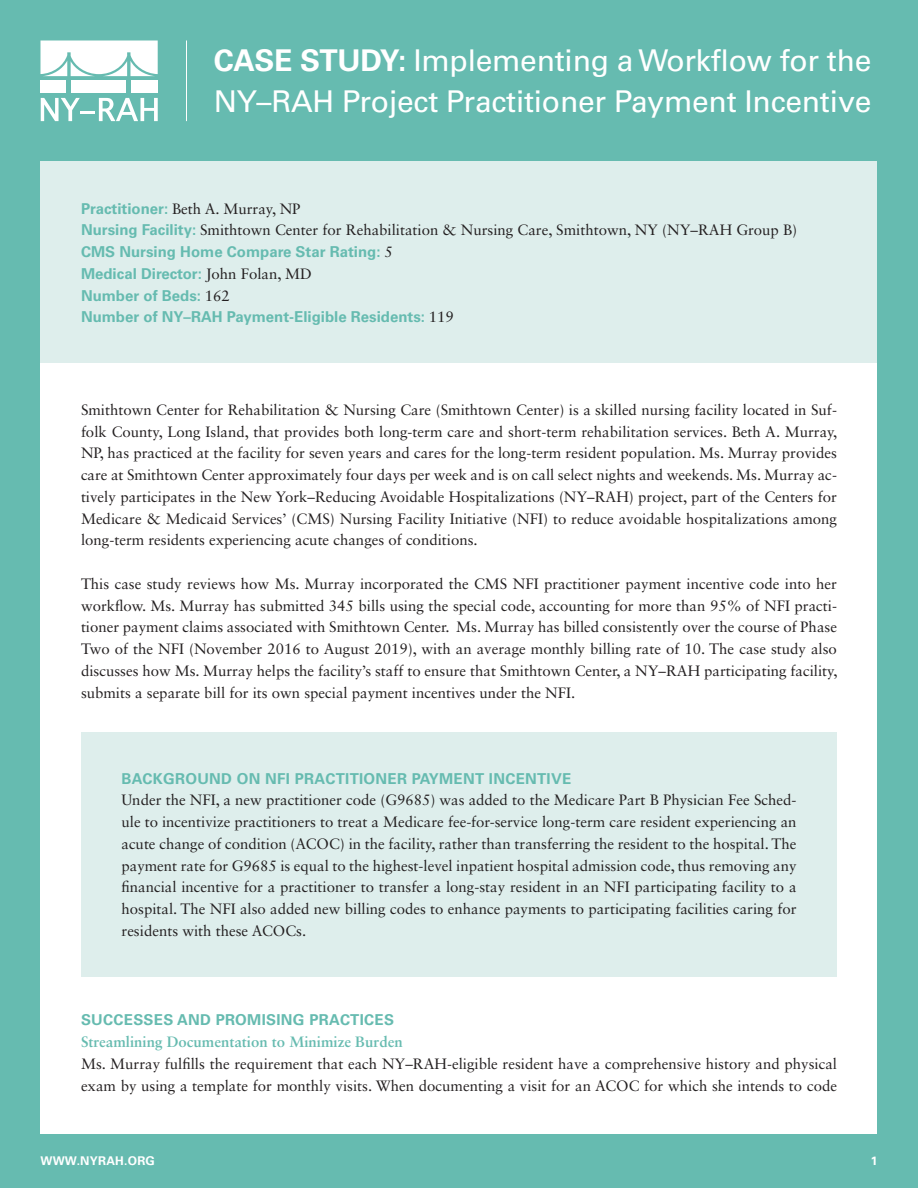
<style>
.page{position:relative;width:918px;height:1188px;background:#66bbb0}
.page>*{position:absolute;margin:0;border:0;box-sizing:border-box;transform-origin:0 0}
.t1{font:30px/40.5px "Univers LT Std";letter-spacing:-.01em;color:#fff}
.t2{font:15px/21.8px "Sabon LT Std";color:#231f20;text-align:justify}
.t3{font:700 15px "Univers LT Std";color:#66bbb0}
.t4{font:700 15px "Univers LT Std";letter-spacing:.02em;color:#66bbb0}
.t5{font:700 15px "Sabon LT Std";color:#66bbb0}
.t6{font:700 12px "Univers LT Std";letter-spacing:.02em;color:#fff}
.s1{font-weight:700}
.s2{font-family:"Univers LT Std";font-weight:700;color:#66bbb0}
.s3{font-family:"Sabon LT Std";font-weight:400;color:#231f20}
</style>
<div class="page">
<div style="left:40px;top:299px;width:838px;height:835px;background:#fff"></div>
<hr style="left:186px;top:40px;width:1px;height:81px;background:#fff">
<svg style="left:41px;top:98px;width:39px;height:23px"></svg>
<hr style="left:81px;top:111px;width:14px;height:3px;background:#fff">
<svg style="left:99px;top:98px;width:59px;height:23px"></svg>
<div style="left:72px;top:81px;width:54px;height:12px;background:#fff"></div>
<div style="left:41px;top:81px;width:25px;height:12px;background:#fff"></div>
<div style="left:132px;top:81px;width:26px;height:12px;background:#fff"></div>
<svg style="left:40px;top:40px;width:118px;height:36px;background:#ebf6f4"></svg>
<div style="left:40px;top:162px;width:838px;height:201px;background:#deeeec"></div>
<div style="left:81px;top:732px;width:756px;height:244px;background:#deeeec"></div>
<p class="t1" style="left:214px;top:41px;width:659px"><span class="s1">CASE STUDY:</span> Implementing a Workflow for the<br>NY–RAH Project Practitioner Payment Incentive</p>
<p class="t2" style="left:81px;top:197px;width:221px"><span class="s2">Practitioner:</span> Beth A. Murray, NP</p>
<p class="t2" style="left:81px;top:219px;width:718px"><span class="s2">Nursing Facility:</span> Smithtown Center for Rehabilitation &amp; Nursing Care, Smithtown, NY (NY–RAH Group B)</p>
<p class="t3" style="left:81px;top:243px;width:313px">CMS Nursing Home Compare Star Rating: <span class="s3">5</span></p>
<p class="t3" style="left:81px;top:265px;width:232px">Medical Director: <span class="s3">John Folan, MD</span></p>
<p class="t3" style="left:81px;top:287px;width:150px">Number of Beds: <span class="s3">162</span></p>
<p class="t3" style="left:81px;top:308px;width:374px">Number of NY–RAH Payment-Eligible Residents: <span class="s3">119</span></p>
<p class="t2" style="left:81px;top:399px;width:758px">Smithtown Center for Rehabilitation &amp; Nursing Care (Smithtown Center) is a skilled nursing facility located in Suf&shy;folk County, Long Island, that provides both long-term care and short-term rehabilitation services. Beth A. Murray, NP, has practiced at the facility for seven years and cares for the long-term resident population. Ms. Murray provides care at Smithtown Center approximately four days per week and is on call select nights and weekends. Ms. Murray ac&shy;tively participates in the New York–Reducing Avoidable Hospitalizations (NY–RAH) project, part of the Centers for Medicare &amp; Medicaid Services’ (CMS) Nursing Facility Initiative (NFI) to reduce avoidable hospitalizations among long-term residents experiencing acute changes of conditions.</p>
<p class="t2" style="left:81px;top:573px;width:758px">This case study reviews how Ms. Murray incorporated the CMS NFI practitioner payment incentive code into her workflow. Ms. Murray has submitted 345 bills using the special code, accounting for more than 95% of NFI practi&shy;tioner payment claims associated with Smithtown Center. Ms. Murray has billed consistently over the course of Phase Two of the NFI (November 2016 to August 2019), with an average monthly billing rate of 10. The case study also discusses how Ms. Murray helps the facility’s staff to ensure that Smithtown Center, a NY–RAH participating facility, submits a separate bill for its own special payment incentives under the NFI.</p>
<p class="t4" style="left:122px;top:770px;width:451px">BACKGROUND ON NFI PRACTITIONER PAYMENT INCENTIVE</p>
<p class="t2" style="left:122px;top:789px;width:677px">Under the NFI, a new practitioner code (G9685) was added to the Medicare Part B Physician Fee Sched&shy;ule to incentivize practitioners to treat a Medicare fee-for-service long-term care resident experiencing an acute change of condition (ACOC) in the facility, rather than transferring the resident to the hospital. The payment rate for G9685 is equal to the highest-level inpatient hospital admission code, thus removing any financial incentive for a practitioner to transfer a long-stay resident in an NFI participating facility to a hospital. The NFI also added new billing codes to enhance payments to participating facilities caring for residents with these ACOCs.</p>
<p class="t4" style="left:81px;top:1010px;width:315px">SUCCESSES AND PROMISING PRACTICES</p>
<p class="t5" style="left:81px;top:1033px;width:323px">Streamlining Documentation to Minimize Burden</p>
<p class="t2" style="left:81px;top:1053px;width:758px">Ms. Murray fulfills the requirement that each NY–RAH-eligible resident have a comprehensive history and physical exam by using a template for monthly visits. When documenting a visit for an ACOC for which she intends to code</p>
<p class="t6" style="left:40px;top:1154px;width:116px">WWW.NYRAH.ORG</p>
<p class="t6" style="left:871px;top:1154px;width:8px">1</p>
</div>
